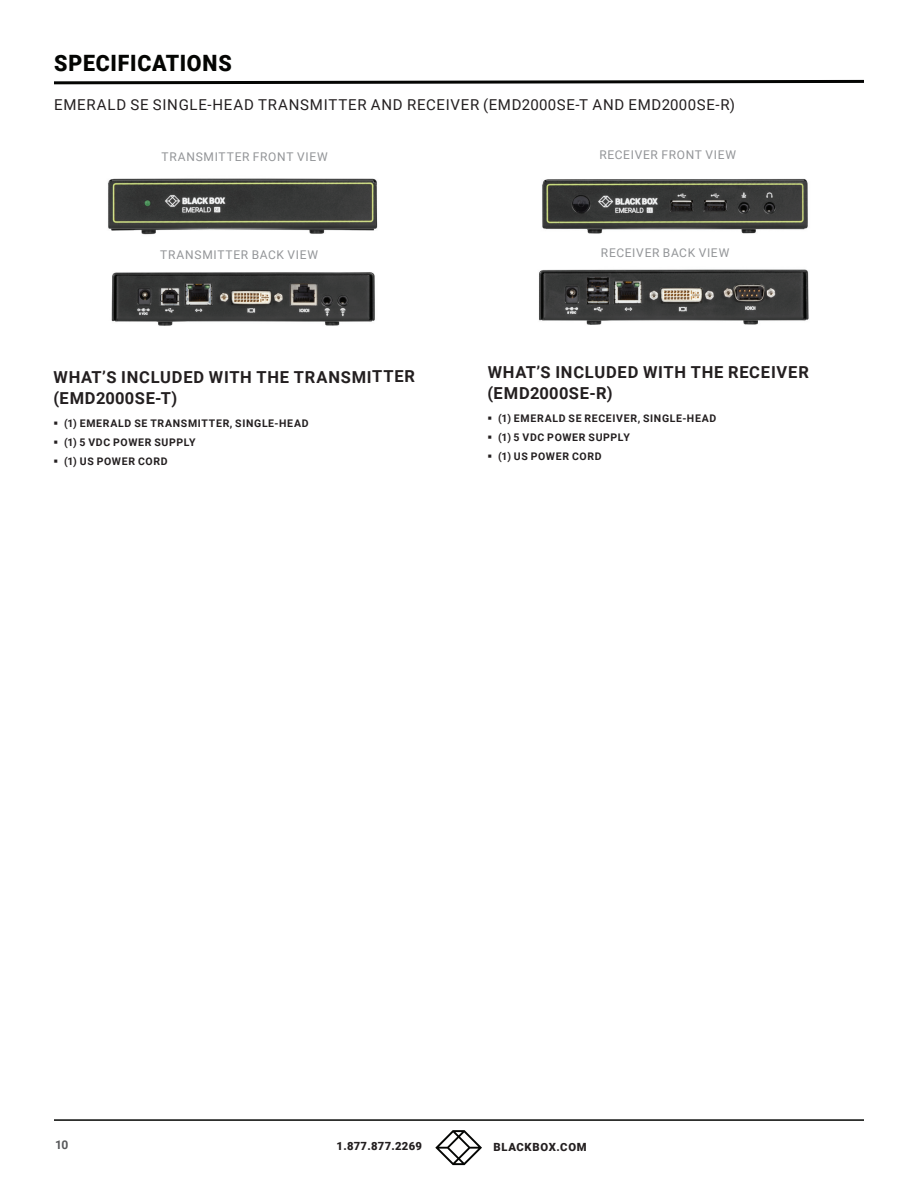
<style>
.page{position:relative;width:918px;height:1188px;background:#fff}
.page>*{position:absolute;margin:0;border:0;box-sizing:border-box;transform-origin:0 0}
.t1{font:900 22.5px "Roboto";letter-spacing:.035em;color:#040503;scale:.95 1}
.t2{font:700 16.5px/21.1px "Roboto";letter-spacing:.04em;color:#231f20}
.t3{font:15px "Roboto";letter-spacing:.045em;color:#231f20}
.t4{font:12px "Roboto";letter-spacing:.055em;color:#939598}
.t5{font:700 12px "Roboto";color:#57585a}
.t6{font:900 11.25px "Roboto";letter-spacing:.025em;color:#231f20}
.t7{font:900 11.25px "Roboto";letter-spacing:.05em;color:#231f20}
.t8{font:700 10.5px "Roboto";letter-spacing:.06em;color:#231f20}
</style>
<div class="page">
<hr style="left:54px;top:1119px;width:810px;height:2px;background:#040503">
<svg style="left:435px;top:1130px;width:47px;height:35px"></svg>
<svg style="left:54px;top:79px;width:810px;height:6px"></svg>
<img style="left:108px;top:178px;width:270px;height:57px">
<img style="left:111px;top:272px;width:264px;height:54px">
<img style="left:542px;top:178px;width:266px;height:56px">
<img style="left:539px;top:269px;width:270px;height:56px">
<h1 class="t1" style="left:54px;top:47px;width:188px">SPECIFICATIONS</h1>
<h3 class="t3" style="left:54px;top:94px;width:682px">EMERALD SE SINGLE-HEAD TRANSMITTER AND RECEIVER (EMD2000SE-T AND EMD2000SE-R)</h3>
<p class="t4" style="left:161px;top:148px;width:168px">TRANSMITTER FRONT VIEW</p>
<p class="t4" style="left:599px;top:147px;width:138px">RECEIVER FRONT VIEW</p>
<p class="t4" style="left:160px;top:246px;width:159px">TRANSMITTER BACK VIEW</p>
<p class="t4" style="left:601px;top:244px;width:130px">RECEIVER BACK VIEW</p>
<h2 class="t2" style="left:53px;top:366px;width:363px">WHAT’S INCLUDED WITH THE TRANSMITTER (EMD2000SE-T)</h2>
<p class="t8" style="left:53px;top:416px;width:257px">▪ (1) EMERALD SE TRANSMITTER, SINGLE-HEAD</p>
<p class="t8" style="left:53px;top:435px;width:144px">▪ (1) 5 VDC POWER SUPPLY</p>
<p class="t8" style="left:53px;top:454px;width:116px">▪ (1) US POWER CORD</p>
<h2 class="t2" style="left:487px;top:361px;width:323px">WHAT’S INCLUDED WITH THE RECEIVER (EMD2000SE-R)</h2>
<p class="t8" style="left:487px;top:411px;width:230px">▪ (1) EMERALD SE RECEIVER, SINGLE-HEAD</p>
<p class="t8" style="left:487px;top:430px;width:144px">▪ (1) 5 VDC POWER SUPPLY</p>
<p class="t8" style="left:487px;top:449px;width:116px">▪ (1) US POWER CORD</p>
<p class="t5" style="left:55px;top:1136px;width:15px">10</p>
<p class="t6" style="left:337px;top:1138px;width:87px">1.877.877.2269</p>
<p class="t7" style="left:494px;top:1139px;width:95px">BLACKBOX.COM</p>
</div>
